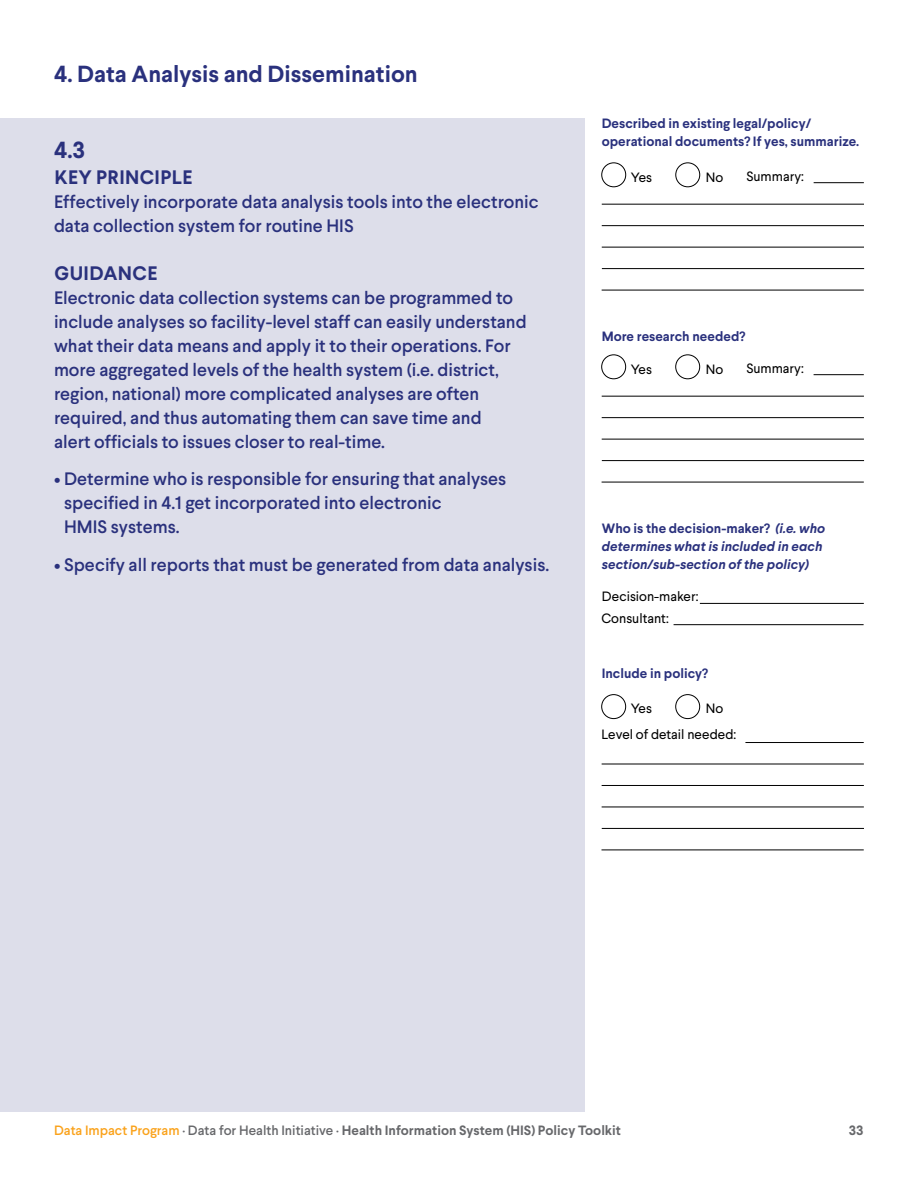
<style>
.page{position:relative;width:918px;height:1188px;background:#fff}
.page>*{position:absolute;margin:0;border:0;box-sizing:border-box;transform-origin:0 0}
.t1{font:700 23.25px "Larsseit";color:#2a317d}
.t2{font:700 19.5px "Larsseit";letter-spacing:.02em;color:#2a317d}
.t3{font:500 18px/24px "Larsseit";color:#2a317d}
.t4{font:700 13.5px/18px "Larsseit";color:#2a317d}
.t5{font:italic 700 13.5px/18px "Larsseit";color:#2a317d}
.t6{font:700 13.5px "Larsseit";color:#67686b}
.t7{font:13.5px/26.1px "Larsseit";color:#000}
.s1{font-style:normal}
.s2{font-weight:500;color:#faa21b}
.s3{font-weight:500}
</style>
<div class="page">
<div style="left:602px;top:355px;width:24px;height:24px;border:1px solid #000;border-radius:50%"></div>
<div style="left:676px;top:355px;width:24px;height:24px;border:1px solid #000;border-radius:50%"></div>
<hr style="left:700px;top:603px;width:164px;height:1px;background:#000">
<div style="left:602px;top:694px;width:24px;height:25px;border:1px solid #000;border-radius:50%"></div>
<div style="left:676px;top:694px;width:24px;height:25px;border:1px solid #000;border-radius:50%"></div>
<hr style="left:602px;top:764px;width:262px;height:1px;background:#000">
<hr style="left:602px;top:785px;width:262px;height:1px;background:#000">
<hr style="left:602px;top:807px;width:262px;height:1px;background:#000">
<hr style="left:745px;top:742px;width:119px;height:1px;background:#000">
<hr style="left:674px;top:624px;width:190px;height:1px;background:#000">
<hr style="left:602px;top:828px;width:262px;height:1px;background:#000">
<hr style="left:602px;top:850px;width:262px;height:1px;background:#000">
<div style="left:0;top:118px;width:584px;height:994px;background:#dddeea"></div>
<hr style="left:602px;top:396px;width:262px;height:1px;background:#000">
<hr style="left:602px;top:417px;width:262px;height:1px;background:#000">
<hr style="left:602px;top:439px;width:262px;height:1px;background:#000">
<hr style="left:814px;top:374px;width:50px;height:1px;background:#000">
<hr style="left:602px;top:460px;width:262px;height:1px;background:#000">
<hr style="left:602px;top:482px;width:262px;height:1px;background:#000">
<div style="left:602px;top:163px;width:24px;height:24px;border:1px solid #000;border-radius:50%"></div>
<div style="left:676px;top:163px;width:24px;height:24px;border:1px solid #000;border-radius:50%"></div>
<hr style="left:602px;top:204px;width:262px;height:1px;background:#000">
<hr style="left:602px;top:225px;width:262px;height:1px;background:#000">
<hr style="left:602px;top:247px;width:262px;height:1px;background:#000">
<hr style="left:814px;top:182px;width:50px;height:1px;background:#000">
<hr style="left:602px;top:268px;width:262px;height:1px;background:#000">
<hr style="left:602px;top:290px;width:262px;height:1px;background:#000">
<p class="t1" style="left:54px;top:59px;width:365px">4. Data Analysis and Dissemination</p>
<p class="t1" style="left:54px;top:135px;width:33px">4.3</p>
<p class="t2" style="left:54px;top:164px;width:140px">KEY PRINCIPLE</p>
<p class="t3" style="left:54px;top:189px;width:486px">Effectively incorporate data analysis tools into the electronic data collection system for routine HIS</p>
<p class="t2" style="left:54px;top:260px;width:105px">GUIDANCE</p>
<p class="t3" style="left:54px;top:285px;width:474px">Electronic data collection systems can be programmed to include analyses so facility-level staff can easily understand what their data means and apply it to their operations. For more aggregated levels of the health system (i.e. district, region, national) more complicated analyses are often required, and thus automating them can save time and<br>alert officials to issues closer to real-time.</p>
<p class="t3" style="left:64px;top:467px;width:444px;text-indent:-10px">• Determine who is responsible for ensuring that analyses specified in 4.1 get incorporated into electronic<br>HMIS systems.</p>
<p class="t3" style="left:54px;top:552px;width:497px">• Specify all reports that must be generated from data analysis.</p>
<p class="t4" style="left:602px;top:115px;width:259px">Described in existing legal/policy/ operational documents? If yes, summarize.</p>
<p class="t7" style="left:631px;top:164px;width:23px">Yes</p>
<p class="t7" style="left:706px;top:164px;width:19px">No</p>
<p class="t7" style="left:746px;top:164px;width:59px">Summary:</p>
<p class="t4" style="left:602px;top:328px;width:145px">More research needed?</p>
<p class="t7" style="left:631px;top:356px;width:23px">Yes</p>
<p class="t7" style="left:706px;top:356px;width:19px">No</p>
<p class="t7" style="left:746px;top:356px;width:59px">Summary:</p>
<p class="t5" style="left:602px;top:519px;width:225px"><span class="s1">Who is the decision-maker?</span> (i.e. who determines what is included in each section/sub-section of the policy)</p>
<p class="t7" style="left:602px;top:583px;width:98px">Decision-maker:</p>
<p class="t7" style="left:602px;top:606px;width:69px">Consultant:</p>
<p class="t4" style="left:602px;top:665px;width:108px">Include in policy?</p>
<p class="t7" style="left:631px;top:696px;width:23px">Yes</p>
<p class="t7" style="left:602px;top:696px;width:136px;text-indent:104px">No<br>Level of detail needed:</p>
<p class="t6" style="left:54px;top:1121px;width:569px"><span class="s2">Data Impact Program</span> <span class="s3">· Data for Health Initiative ·</span> Health Information System (HIS) Policy Toolkit</p>
<p class="t6" style="left:849px;top:1121px;width:16px">33</p>
</div>
